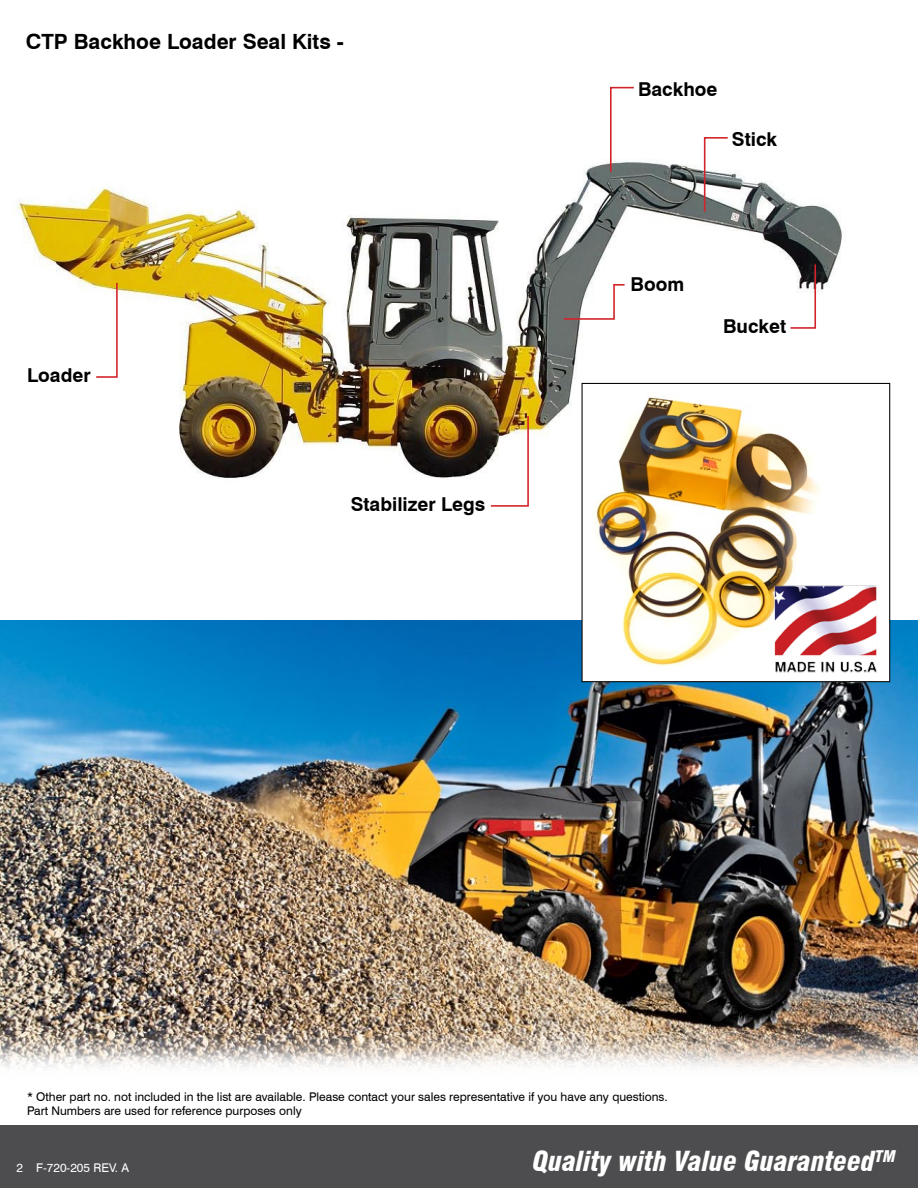
<style>
.page{position:relative;width:918px;height:1188px;background:#fff}
.page>*{position:absolute;margin:0;border:0;box-sizing:border-box;transform-origin:0 0}
.t1{font:italic 900 condensed 27px "Swiss 721 BT";color:#fff}
.t2{font:700 21px "Swiss 721 BT";color:#000}
.t3{font:700 19.2px "Swiss 721 BT";color:#000}
.t4{font:12px/14.4px "Swiss 721 BT";color:#000}
.t5{font:12px "Swiss 721 BT";color:#fff}
</style>
<div class="page">
<div style="left:0;top:1125px;width:918px;height:63px;background:#4d4d4f"></div>
<img style="left:0;top:620px;width:918px;height:448px">
<img style="left:17px;top:161px;width:874px;height:345px">
<svg style="left:95px;top:281px;width:24px;height:98px"></svg>
<img style="left:489px;top:414px;width:41px;height:93px">
<svg style="left:789px;top:263px;width:28px;height:67px"></svg>
<svg style="left:562px;top:283px;width:64px;height:38px"></svg>
<svg style="left:609px;top:86px;width:26px;height:88px"></svg>
<svg style="left:703px;top:137px;width:26px;height:76px"></svg>
<div style="left:582px;top:383px;width:308px;height:299px;background:#fff"></div>
<div style="left:582px;top:383px;width:308px;height:299px;border:1px solid #000"></div>
<img style="left:594px;top:397px;width:226px;height:269px">
<img style="left:764px;top:580px;width:113px;height:93px">
<h2 class="t2" style="left:26px;top:29px;width:319px">CTP Backhoe Loader Seal Kits -</h2>
<h3 class="t3" style="left:27px;top:363px;width:65px">Loader</h3>
<h3 class="t3" style="left:351px;top:493px;width:136px">Stabilizer Legs</h3>
<h3 class="t3" style="left:638px;top:77px;width:81px">Backhoe</h3>
<h3 class="t3" style="left:732px;top:127px;width:47px">Stick</h3>
<h3 class="t3" style="left:631px;top:273px;width:55px">Boom</h3>
<h3 class="t3" style="left:723px;top:315px;width:65px">Bucket</h3>
<p class="t4" style="left:27px;top:1089px;width:642px">* Other part no. not included in the list are available. Please contact your sales representative if you have any questions.<br>Part Numbers are used for reference purposes only</p>
<p class="t5" style="left:17px;top:1161px;width:114px">2 F-720-205 REV. A</p>
<h1 class="t1" style="left:533px;top:1145px;width:364px">Quality with Value Guaranteed<sup>TM</sup></h1>
</div>
